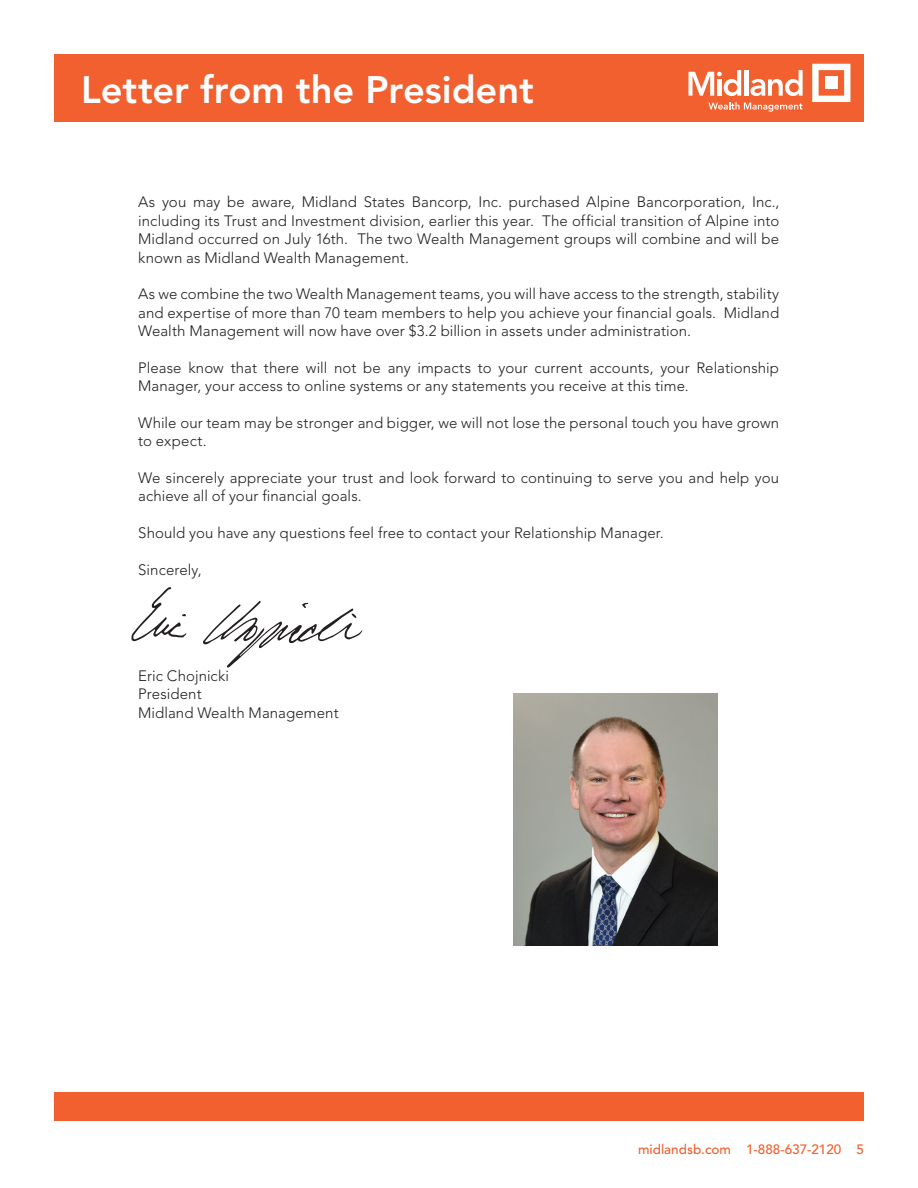
<style>
.page{position:relative;width:918px;height:1188px;background:#fff}
.page>*{position:absolute;margin:0;border:0;box-sizing:border-box;transform-origin:0 0}
.t1{font:800 38.1px "Avenir";color:#fff}
.t2{font:300 15px/18.3px "Avenir";letter-spacing:.005em;color:#231f20}
.t3{font:500 13.5px "Avenir";color:#f1602e}
</style>
<div class="page">
<svg style="left:203px;top:601px;width:159px;height:67px"></svg>
<svg style="left:131px;top:587px;width:55px;height:54px"></svg>
<img style="left:513px;top:694px;width:205px;height:252px">
<div style="left:54px;top:54px;width:810px;height:68px;background:#f1602e"></div>
<div style="left:54px;top:1093px;width:810px;height:28px;background:#f1602e"></div>
<svg style="left:688px;top:70px;width:53px;height:26px"></svg>
<hr style="left:744px;top:70px;width:4px;height:26px;background:#fff">
<svg style="left:750px;top:70px;width:53px;height:26px"></svg>
<svg style="left:812px;top:64px;width:38px;height:38px"></svg>
<svg style="left:708px;top:102px;width:94px;height:10px"></svg>
<h1 class="t1" style="left:81px;top:67px;width:454px">Letter from the President</h1>
<p class="t2" style="left:138px;top:193px;width:643px;text-align:justify">As you may be aware, Midland States Bancorp, Inc. purchased Alpine Bancorporation, Inc., including its Trust and Investment division, earlier this year. The official transition of Alpine into Midland occurred on July 16th. The two Wealth Management groups will combine and will be known as Midland Wealth Management.</p>
<p class="t2" style="left:138px;top:285px;width:643px;text-align:justify">As we combine the two Wealth Management teams, you will have access to the strength, stability and expertise of more than 70 team members to help you achieve your financial goals. Midland Wealth Management will now have over $3.2 billion in assets under administration.</p>
<p class="t2" style="left:138px;top:359px;width:642px">Please know that there will not be any impacts to your current accounts, your Relationship<br>Manager, your access to online systems or any statements you receive at this time.</p>
<p class="t2" style="left:138px;top:414px;width:642px">While our team may be stronger and bigger, we will not lose the personal touch you have grown to expect.</p>
<p class="t2" style="left:138px;top:469px;width:642px">We sincerely appreciate your trust and look forward to continuing to serve you and help you achieve all of your financial goals.</p>
<p class="t2" style="left:138px;top:524px;width:527px">Should you have any questions feel free to contact your Relationship Manager.</p>
<p class="t2" style="left:138px;top:561px;width:65px">Sincerely,</p>
<p class="t2" style="left:138px;top:667px;width:202px">Eric Chojnicki<br>President<br>Midland Wealth Management</p>
<p class="t3" style="left:638px;top:1142px;width:227px">midlandsb.com 1-888-637-2120 5</p>
</div>
